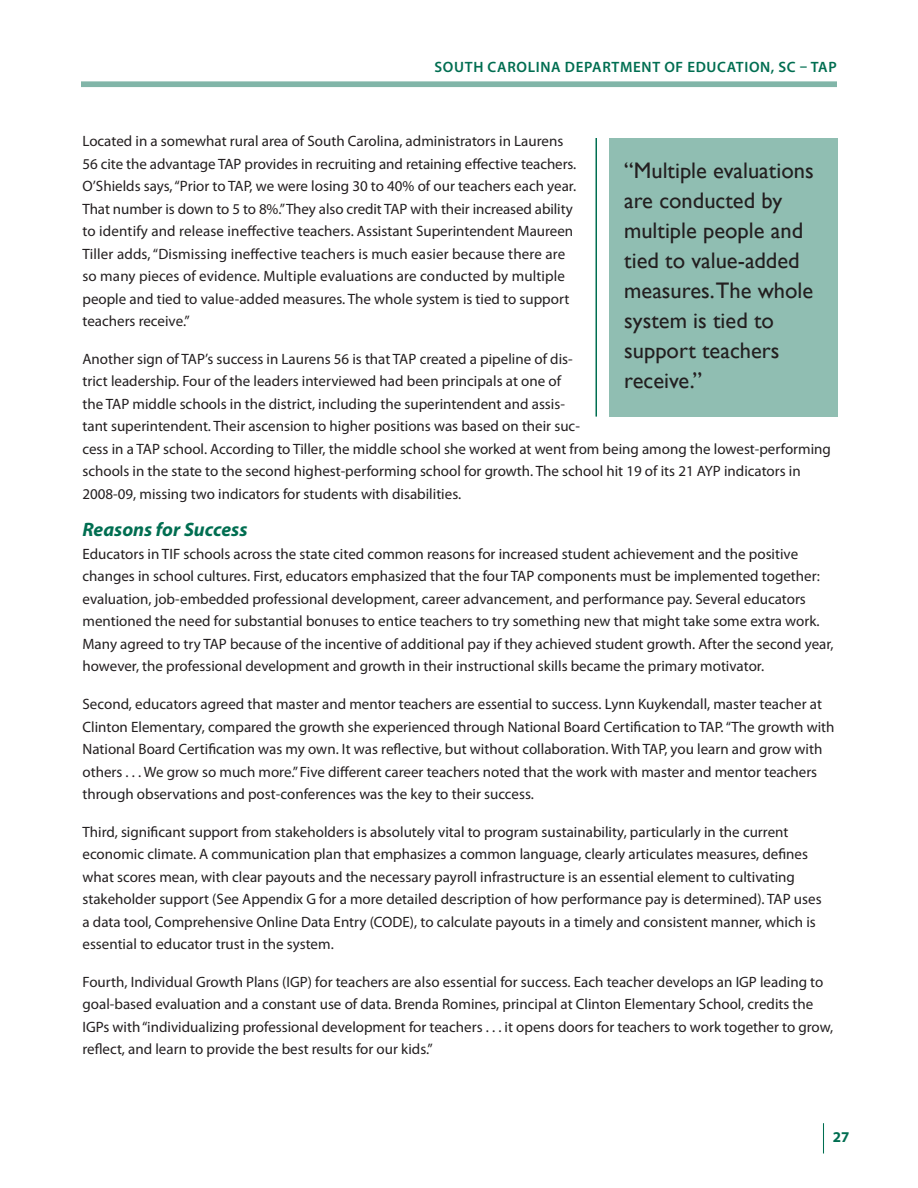
<style>
.page{position:relative;width:918px;height:1188px;background:#fff}
.page>*{position:absolute;margin:0;border:0;box-sizing:border-box;transform-origin:0 0}
.t1{font:22.5px/30px "Gill Sans";color:#231f20}
.t2{font:italic 700 19.5px "Myriad Pro";color:#006e51}
.t3{font:15px/22.5px "Myriad Pro";color:#231f20}
.t4{font:600 15px "Myriad Pro";letter-spacing:.045em;color:#006e51}
.t5{font:700 15px "Myriad Pro";color:#006e51}
</style>
<div class="page">
<div style="left:81px;top:81px;width:756px;height:6px;background:#81b5a8"></div>
<hr style="left:823px;top:1123px;width:1px;height:31px;background:#006e51">
<div style="left:609px;top:138px;width:229px;height:279px;background:#90beb2"></div>
<hr style="left:596px;top:138px;width:1px;height:279px;background:#006e51">
<p class="t4" style="left:435px;top:58px;width:11px">SOUT</p>
<p class="t4" style="left:473px;top:58px;width:355px">H CAROLINA DEPARTMENT OF EDUCATION, SC – TAP</p>
<p class="t3" style="left:82px;top:130px;width:495px">Located in a somewhat rural area of South Carolina, administrators in Laurens 56 cite the advantage TAP provides in recruiting and retaining effective teachers.<br>O’Shields says, “Prior to TAP, we were losing 30 to 40% of our teachers each year.<br>That number is down to 5 to 8%.” They also credit TAP with their increased ability to identify and release ineffective teachers. Assistant Superintendent Maureen Tiller adds, “Dismissing ineffective teachers is much easier because there are so many pieces of evidence. Multiple evaluations are conducted by multiple people and tied to value-added measures. The whole system is tied to support teachers receive.”</p>
<p class="t3" style="left:82px;top:347px;width:750px">Another sign of TAP’s success in Laurens 56 is that TAP created a pipeline of dis-<br>trict leadership. Four of the leaders interviewed had been principals at one of<br>the TAP middle schools in the district, including the superintendent and assis-<br>tant superintendent. Their ascension to higher positions was based on their suc-<br>cess in a TAP school. According to Tiller, the middle school she worked at went from being among the lowest-performing schools in the state to the second highest-performing school for growth. The school hit 19 of its 21 AYP indicators in 2008-09, missing two indicators for students with disabilities.</p>
<h2 class="t2" style="left:82px;top:517px;width:166px">Reasons for Success</h2>
<p class="t3" style="left:82px;top:542px;width:753px">Educators in TIF schools across the state cited common reasons for increased student achievement and the positive changes in school cultures. First, educators emphasized that the four TAP components must be implemented together: evaluation, job-embedded professional development, career advancement, and performance pay. Several educators mentioned the need for substantial bonuses to entice teachers to try something new that might take some extra work.<br>Many agreed to try TAP because of the incentive of additional pay if they achieved student growth. After the second year, however, the professional development and growth in their instructional skills became the primary motivator.</p>
<p class="t3" style="left:82px;top:693px;width:754px">Second, educators agreed that master and mentor teachers are essential to success. Lynn Kuykendall, master teacher at Clinton Elementary, compared the growth she experienced through National Board Certification to TAP. “The growth with National Board Certification was my own. It was reflective, but without collaboration. With TAP, you learn and grow with others . . . We grow so much more.” Five different career teachers noted that the work with master and mentor teachers through observations and post-conferences was the key to their success.</p>
<p class="t3" style="left:82px;top:820px;width:741px">Third, significant support from stakeholders is absolutely vital to program sustainability, particularly in the current economic climate. A communication plan that emphasizes a common language, clearly articulates measures, defines what scores mean, with clear payouts and the necessary payroll infrastructure is an essential element to cultivating stakeholder support (See Appendix G for a more detailed description of how performance pay is determined). TAP uses a data tool, Comprehensive Online Data Entry (CODE), to calculate payouts in a timely and consistent manner, which is essential to educator trust in the system.</p>
<p class="t3" style="left:82px;top:970px;width:752px">Fourth, Individual Growth Plans (IGP) for teachers are also essential for success. Each teacher develops an IGP leading to goal-based evaluation and a constant use of data. Brenda Romines, principal at Clinton Elementary School, credits the IGPs with “individualizing professional development for teachers . . . it opens doors for teachers to work together to grow, reflect, and learn to provide the best results for our kids.”</p>
<h1 class="t1" style="left:624px;top:155px;width:191px">“Multiple evaluations are conducted by multiple people and tied to value-added measures.The whole system is tied to support teachers receive.”</h1>
<p class="t5" style="left:833px;top:1127px;width:18px">27</p>
</div>
